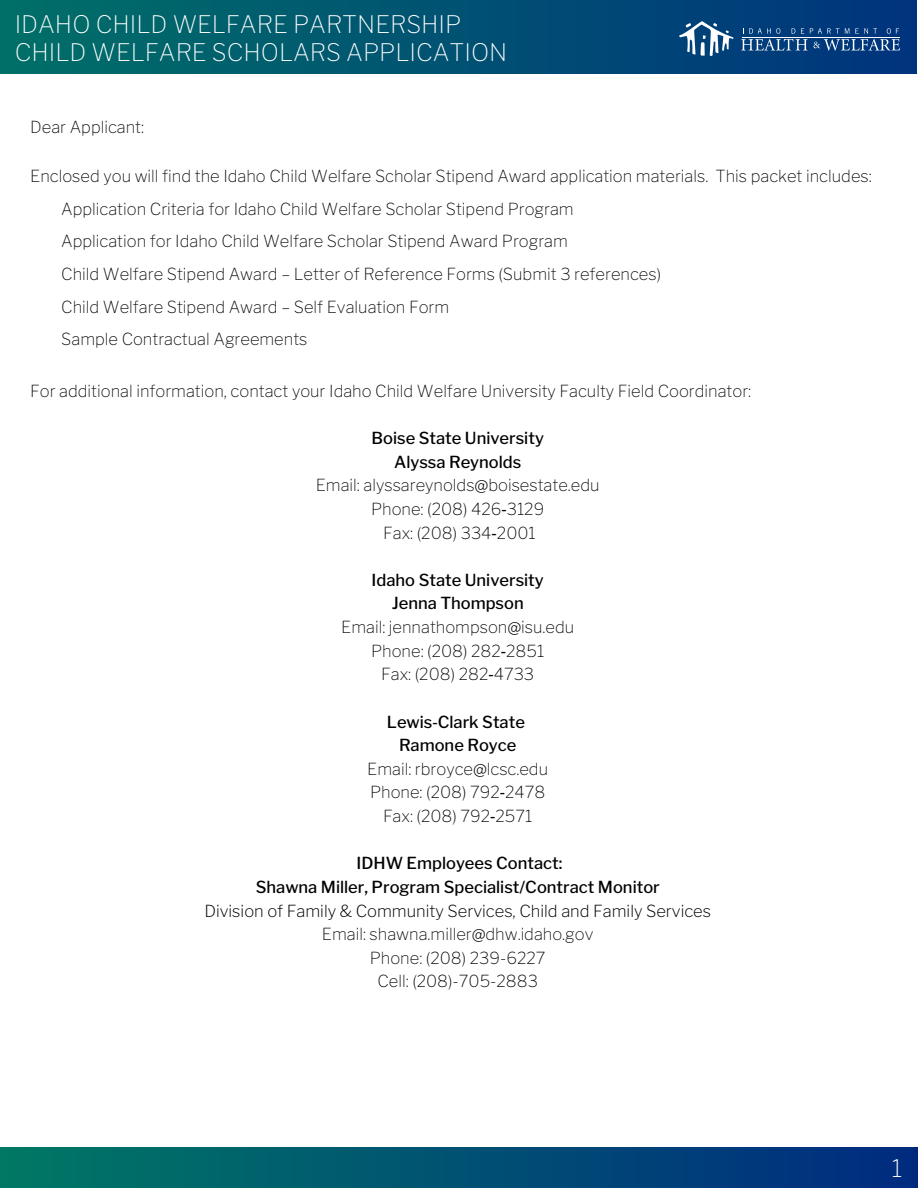
<style>
.page{position:relative;width:918px;height:1188px;background:#fff}
.page>*{position:absolute;margin:0;border:0;box-sizing:border-box;transform-origin:0 0}
.t1{font:100 24px/28px "Libre Franklin";color:#fff}
.t2{font:100 16.5px/23.5px "Libre Franklin";color:#000;text-align:center}
.t3{font:500 16.5px/23.5px "Libre Franklin";color:#000;text-align:center}
.t4{font:200 16.5px "Libre Franklin";color:#000}
.s1{font-family:"Noto Sans";font-weight:400}
</style>
<div class="page">
<img style="left:0;top:1148px;width:918px;height:40px">
<img style="left:0;top:0;width:917px;height:74px">
<svg style="left:679px;top:21px;width:54px;height:35px"></svg>
<svg style="left:741px;top:28px;width:159px;height:23px;background:#326095"></svg>
<h1 class="t1" style="left:15px;top:10px;width:494px">IDAHO CHILD WELFARE PARTNERSHIP<br>CHILD WELFARE SCHOLARS APPLICATION</h1>
<p class="t2" style="left:30px;top:115px;width:115px">Dear Applicant:</p>
<p class="t2" style="left:30px;top:164px;width:843px">Enclosed you will find the Idaho Child Welfare Scholar Stipend Award application materials. This packet includes:</p>
<p class="t2" style="left:61px;top:197px;width:514px">Application Criteria for Idaho Child Welfare Scholar Stipend Program</p>
<p class="t2" style="left:61px;top:230px;width:508px">Application for Idaho Child Welfare Scholar Stipend Award Program</p>
<p class="t2" style="left:61px;top:262px;width:601px">Child Welfare Stipend Award – Letter of Reference Forms (Submit 3 references)</p>
<p class="t2" style="left:61px;top:295px;width:389px">Child Welfare Stipend Award – Self Evaluation Form</p>
<p class="t2" style="left:61px;top:327px;width:248px">Sample Contractual Agreements</p>
<h2 class="t2" style="left:30px;top:379px;width:722px">For additional information, contact your Idaho Child Welfare University Faculty Field Coordinator:</h2>
<h3 class="t3" style="left:372px;top:426px;width:174px">Boise State University<br>Alyssa Reynolds</h3>
<p class="t2" style="left:316px;top:474px;width:285px">Email: alyssareynolds@boisestate.edu<br>Phone: (208) 426<span class="s1">‐</span>3129<br>Fax: (208) 334<span class="s1">‐</span>2001</p>
<h3 class="t3" style="left:372px;top:568px;width:174px">Idaho State University<br>Jenna Thompson</h3>
<p class="t2" style="left:341px;top:615px;width:234px">Email: jennathompson@isu.edu<br>Phone: (208) 282<span class="s1">‐</span>2851<br>Fax: (208) 282<span class="s1">‐</span>4733</p>
<h3 class="t3" style="left:387px;top:710px;width:139px">Lewis<span class="s1">‐</span>Clark State<br>Ramone Royce</h3>
<p class="t2" style="left:367px;top:757px;width:182px">Email: rbroyce@lcsc.edu<br>Phone: (208) 792<span class="s1">‐</span>2478<br>Fax: (208) 792<span class="s1">‐</span>2571</p>
<h3 class="t3" style="left:256px;top:852px;width:405px">IDHW Employees Contact:<br>Shawna Miller, Program Specialist/Contract Monitor</h3>
<p class="t4" style="left:204px;top:901px;width:508px">Division of Family &amp; Community Services, Child and Family Services</p>
<p class="t2" style="left:322px;top:923px;width:273px">Email: shawna.miller@dhw.idaho.gov<br>Phone: (208) 239-6227<br>Cell: (208)-705-2883</p>
<h1 class="t1" style="left:892px;top:1154px;width:12px">1</h1>
</div>
